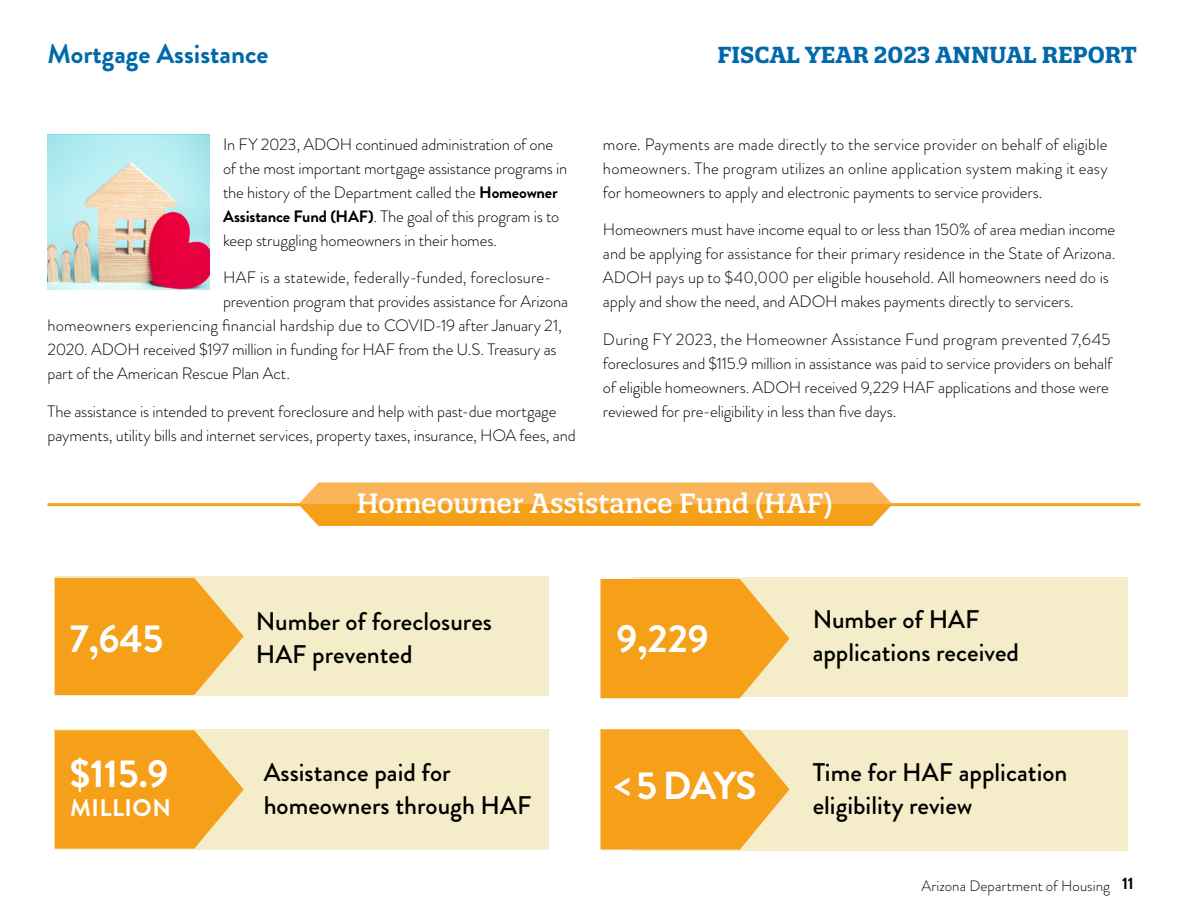
<style>
.page{position:relative;width:1188px;height:918px;background:#fff}
.page>*{position:absolute;margin:0;border:0;box-sizing:border-box;transform-origin:0 0}
.t1{font:700 39px "Brandon Grotesque";color:#fff}
.t2{font:500 27px "Quatro Slab";color:#fff}
.t3{font:700 27px "Brandon Grotesque";color:#0069aa}
.t4{font:500 25.5px/33px "Brandon Grotesque";color:#000}
.t5{font:700 24px "Brandon Grotesque";letter-spacing:.02em;color:#fff}
.t6{font:700 22.5px "Quatro Slab";color:#0069aa}
.t7{font:300 16.5px/24px "Brandon Grotesque";letter-spacing:-.01em;color:#000}
.t8{font:300 15px "Brandon Grotesque";letter-spacing:.005em;color:#000}
.s1{font-weight:700}
.s2{font-weight:700;font-size:16.5px}
</style>
<div class="page">
<div style="left:55px;top:577px;width:494px;height:119px;background:#f5edca"></div>
<div style="left:55px;top:729px;width:494px;height:121px;background:#f5edca"></div>
<div style="left:633px;top:578px;width:495px;height:119px;background:#f5edca"></div>
<div style="left:633px;top:730px;width:495px;height:121px;background:#f5edca"></div>
<svg style="left:600px;top:729px;width:190px;height:121px;background:#f5ab33"></svg>
<svg style="left:55px;top:730px;width:189px;height:119px;background:#f5aa32"></svg>
<svg style="left:600px;top:579px;width:190px;height:120px;background:#f6ab33"></svg>
<svg style="left:55px;top:578px;width:189px;height:117px;background:#f5aa31"></svg>
<img style="left:48px;top:134px;width:162px;height:155px">
<hr style="left:48px;top:503px;width:1092px;height:3px;background:#f6a01a">
<svg style="left:298px;top:482px;width:594px;height:44px;background:#f7ae41"></svg>
<h2 class="t3" style="left:48px;top:35px;width:223px">Mortgage Assistance</h2>
<p class="t7" style="left:223px;top:132px;width:346px">In FY 2023, ADOH continued administration of one of the most important mortgage assistance programs in the history of the Department called the <span class="s1">Homeowner Assistance Fund (HAF)</span>. The goal of this program is to keep struggling homeowners in their homes.</p>
<p class="t7" style="left:223px;top:265px;width:330px">HAF is a statewide, federally-funded, foreclosure-</p>
<p class="t7" style="left:223px;top:289px;width:347px">prevention program that provides assistance for Arizona</p>
<p class="t7" style="left:48px;top:313px;width:516px">homeowners experiencing financial hardship due to COVID-19 after January 21,</p>
<p class="t7" style="left:48px;top:337px;width:511px">2020. ADOH received $197 million in funding for HAF from the U.S. Treasury as</p>
<p class="t7" style="left:48px;top:362px;width:244px">part of the American Rescue Plan Act.</p>
<p class="t7" style="left:48px;top:399px;width:530px">The assistance is intended to prevent foreclosure and help with past-due mortgage payments, utility bills and internet services, property taxes, insurance, HOA fees, and</p>
<h3 class="t6" style="left:717px;top:41px;width:421px">FISCAL YEAR 2023 ANNUAL REPORT</h3>
<p class="t7" style="left:603px;top:132px;width:506px;text-align:justify">more. Payments are made directly to the service provider on behalf of eligible homeowners. The program utilizes an online application system making it easy for homeowners to apply and electronic payments to service providers.</p>
<p class="t7" style="left:603px;top:218px;width:514px">Homeowners must have income equal to or less than 150% of area median income and be applying for assistance for their primary residence in the State of Arizona.<br>ADOH pays up to $40,000 per eligible household. All homeowners need do is apply and show the need, and ADOH makes payments directly to servicers.</p>
<p class="t7" style="left:603px;top:327px;width:511px">During FY 2023, the Homeowner Assistance Fund program prevented 7,645 foreclosures and $115.9 million in assistance was paid to service providers on behalf of eligible homeowners. ADOH received 9,229 HAF applications and those were reviewed for pre-eligibility in less than five days.</p>
<h1 class="t1" style="left:70px;top:611px;width:95px">7,645</h1>
<h1 class="t1" style="left:70px;top:746px;width:100px">$115.9</h1>
<h3 class="t5" style="left:70px;top:791px;width:102px">MILLION</h3>
<h2 class="t2" style="left:357px;top:487px;width:477px">Homeowner Assistance Fund (HAF)</h2>
<h3 class="t4" style="left:256px;top:606px;width:238px">Number of foreclosures<br>HAF prevented</h3>
<h3 class="t4" style="left:264px;top:756px;width:269px">Assistance paid for homeowners through HAF</h3>
<h1 class="t1" style="left:616px;top:611px;width:94px">9,229</h1>
<h1 class="t1" style="left:614px;top:758px;width:144px">&lt; 5 DAYS</h1>
<h3 class="t4" style="left:813px;top:603px;width:208px">Number of HAF applications received</h3>
<h3 class="t4" style="left:813px;top:757px;width:256px">Time for HAF application eligibility review</h3>
<p class="t8" style="left:921px;top:875px;width:214px">Arizona Department of Housing <span class="s2">11</span></p>
</div>
